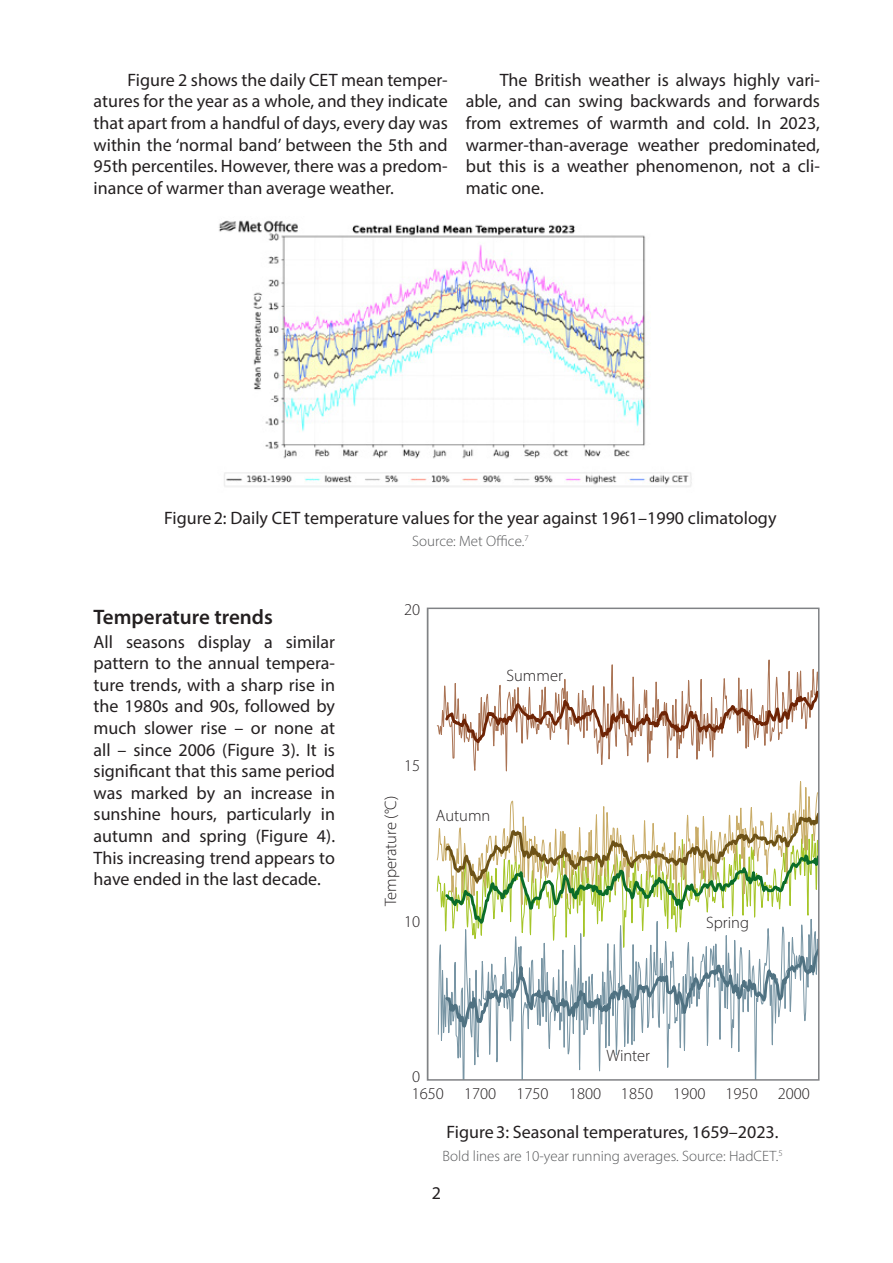
<style>
.page{position:relative;width:893px;height:1263px;background:#fff}
.page>*{position:absolute;margin:0;border:0;box-sizing:border-box;transform-origin:0 0}
.Subsection{font:600 21px "Myriad Pro";color:#231f20}
.First{font:18px/21.6px "Myriad Pro";color:#231f20;text-align:justify}
.Body{font:18px/21.6px "Myriad Pro";color:#231f20;text-align:justify}
.Figure_label{font:300 16.5px "Myriad Pro";color:#231f20}
.Figure_legend{font:300 15px "Myriad Pro";color:#57585a}
</style>
<div class="page">
<img style="left:219px;top:220px;width:473px;height:267px">
<svg style="left:438px;top:951px;width:335px;height:127px"></svg>
<svg style="left:439px;top:928px;width:377px;height:23px"></svg>
<svg style="left:436px;top:659px;width:379px;height:113px"></svg>
<svg style="left:436px;top:781px;width:380px;height:127px"></svg>
<svg style="left:443px;top:687px;width:373px;height:60px"></svg>
<svg style="left:443px;top:810px;width:373px;height:118px"></svg>
<svg style="left:443px;top:938px;width:373px;height:104px"></svg>
<div style="left:427px;top:608px;width:392px;height:473px;border:2px solid #808285"></div>
<p class="Body" style="left:94px;top:69px;width:356px;text-indent:34px">Figure 2 shows the daily CET mean temper&shy;atures for the year as a whole, and they indicate that apart from a handful of days, every day was within the ‘normal band’ between the 5th and 95th percentiles. However, there was a predom&shy;inance of warmer than average weather.</p>
<p class="Body" style="left:466px;top:69px;width:356px;text-indent:34px">The British weather is always highly vari&shy;able, and can swing backwards and forwards from extremes of warmth and cold. In 2023, warmer-than-average weather predominated, but this is a weather phenomenon, not a cli&shy;matic one.</p>
<p class="First" style="left:164px;top:507px;width:614px">Figure2: Daily CET temperature values for the year against 1961–1990 climatology</p>
<p class="Figure_legend" style="left:412px;top:532px;width:118px">Source: Met Office.<sup>7</sup></p>
<p class="Subsection" style="left:94px;top:603px;width:181px">Temperature trends</p>
<p class="First" style="left:94px;top:630px;width:243px">All seasons display a similar pattern to the annual tempera&shy;ture trends, with a sharp rise in the 1980s and 90s, followed by much slower rise – or none at all – since 2006 (Figure 3). It is significant that this same period was marked by an increase in sunshine hours, particularly in autumn and spring (Figure 4).<br>This increasing trend appears to have ended in the last decade.</p>
<p class="Figure_label" style="left:404px;top:600px;width:18px">20</p>
<p class="Figure_label" style="left:507px;top:666px;width:58px">Summer</p>
<p class="Figure_label" style="left:404px;top:755px;width:18px">15</p>
<p class="Figure_label" style="left:381px;top:906px;width:113px;rotate:-90deg">Temperature (°C)</p>
<p class="Figure_label" style="left:404px;top:911px;width:18px">10</p>
<p class="Figure_label" style="left:436px;top:805px;width:56px">Autumn</p>
<p class="Figure_label" style="left:412px;top:1067px;width:10px">0</p>
<p class="Figure_label" style="left:607px;top:1045px;width:45px">Winter</p>
<p class="Figure_label" style="left:706px;top:913px;width:45px">Spring</p>
<p class="Figure_label" style="left:412px;top:1083px;width:34px">1650</p>
<p class="Figure_label" style="left:464px;top:1083px;width:34px">1700</p>
<p class="Figure_label" style="left:516px;top:1083px;width:34px">1750</p>
<p class="Figure_label" style="left:569px;top:1083px;width:34px">1800</p>
<p class="Figure_label" style="left:621px;top:1083px;width:34px">1850</p>
<p class="Figure_label" style="left:673px;top:1083px;width:34px">1900</p>
<p class="Figure_label" style="left:725px;top:1083px;width:34px">1950</p>
<p class="Figure_label" style="left:778px;top:1083px;width:34px">2000</p>
<p class="First" style="left:447px;top:1121px;width:333px">Figure3: Seasonal temperatures, 1659–2023.</p>
<p class="Figure_legend" style="left:443px;top:1146px;width:341px">Bold lines are 10-year running averages. Source: HadCET.<sup>5</sup></p>
<p class="First" style="left:432px;top:1182px;width:11px">2</p>
</div>
